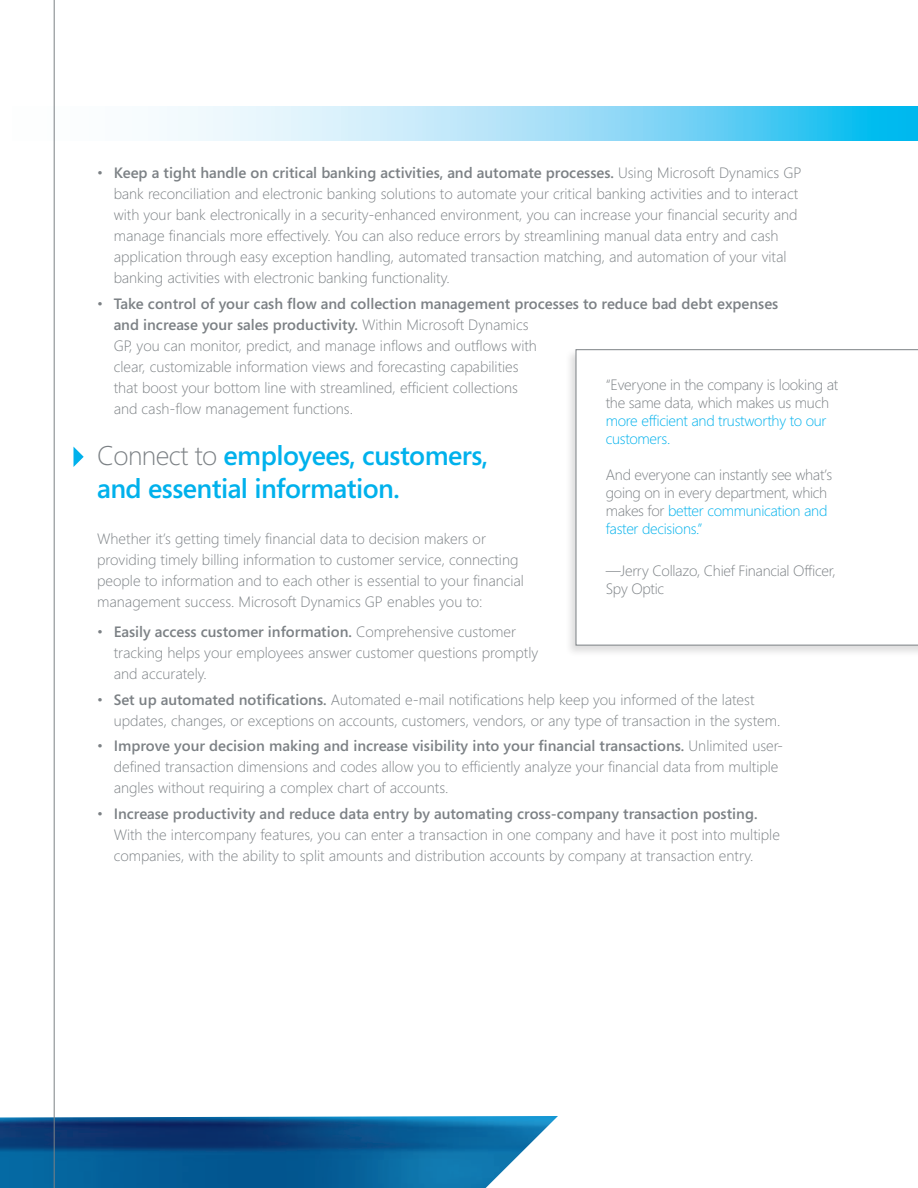
<style>
.page{position:relative;width:918px;height:1188px;background:#fff}
.page>*{position:absolute;margin:0;border:0;box-sizing:border-box;transform-origin:0 0}
.t1{font:600 27px/33px "Segoe";letter-spacing:-.02em;color:#00b1ec}
.t2{font:300 15px/21px "Segoe";color:#7c8185}
.t3{font:300 15px/18px "Segoe";letter-spacing:-.02em;color:#7c8185}
.t4{font:300 15px/18px "Segoe";letter-spacing:-.02em;color:#00b1ec}
.s1{font-weight:600}
.s2{color:#00b1ec}
.s3{font-weight:300;color:#7c8185}
</style>
<div class="page">
<img style="left:53px;top:106px;width:865px;height:35px">
<img style="left:0;top:1116px;width:558px;height:72px">
<div style="left:564px;top:347px;width:354px;height:310px;background:#231f20;opacity:.15"></div>
<svg style="left:576px;top:350px;width:342px;height:295px"></svg>
<hr style="left:54px;top:0;width:1px;height:1188px;background:#7c8185">
<svg style="left:74px;top:447px;width:10px;height:20px"></svg>
<p class="t2" style="left:114px;top:162px;width:690px;text-indent:-16px">• <span class="s1">Keep a tight handle on critical banking activities, and automate processes.</span> Using Microsoft Dynamics GP bank reconciliation and electronic banking solutions to automate your critical banking activities and to interact with your bank electronically in a security-enhanced environment, you can increase your financial security and manage financials more effectively. You can also reduce errors by streamlining manual data entry and cash application through easy exception handling, automated transaction matching, and automation of your vital banking activities with electronic banking functionality.</p>
<p class="t2" style="left:114px;top:293px;width:666px;text-indent:-16px">• <span class="s1">Take control of your cash flow and collection management processes to reduce bad debt expenses and increase your sales productivity.</span> Within Microsoft Dynamics<br>GP, you can monitor, predict, and manage inflows and outflows with<br>clear, customizable information views and forecasting capabilities<br>that boost your bottom line with streamlined, efficient collections<br>and cash-flow management functions.</p>
<p class="t3" style="left:606px;top:376px;width:234px">“Everyone in the company is looking at the same data, which makes us much</p>
<p class="t4" style="left:606px;top:412px;width:222px">more efficient and trustworthy to our customers.</p>
<p class="t3" style="left:606px;top:466px;width:228px">And everyone can instantly see what’s going on in every department, which makes for <span class="s2">better communication and faster decisions.”</span></p>
<p class="t3" style="left:606px;top:562px;width:231px">—Jerry Collazo, Chief Financial Officer,<br>Spy Optic</p>
<h1 class="t1" style="left:97px;top:439px;width:393px"><span class="s3">Connect to</span> employees, customers, and essential information.</h1>
<p class="t2" style="left:97px;top:528px;width:428px">Whether it’s getting timely financial data to decision makers or providing timely billing information to customer service, connecting people to information and to each other is essential to your financial management success. Microsoft Dynamics GP enables you to:</p>
<p class="t2" style="left:114px;top:621px;width:426px;text-indent:-16px">• <span class="s1">Easily access customer information.</span> Comprehensive customer tracking helps your employees answer customer questions promptly and accurately.</p>
<p class="t2" style="left:114px;top:689px;width:668px;text-indent:-16px">• <span class="s1">Set up automated notifications.</span> Automated e-mail notifications help keep you informed of the latest updates, changes, or exceptions on accounts, customers, vendors, or any type of transaction in the system.</p>
<p class="t2" style="left:114px;top:735px;width:671px;text-indent:-16px">• <span class="s1">Improve your decision making and increase visibility into your financial transactions.</span> Unlimited user&shy;defined transaction dimensions and codes allow you to efficiently analyze your financial data from multiple angles without requiring a complex chart of accounts.</p>
<p class="t2" style="left:114px;top:803px;width:668px;text-indent:-16px">• <span class="s1">Increase productivity and reduce data entry by automating cross-company transaction posting.<br></span>With the intercompany features, you can enter a transaction in one company and have it post into multiple companies, with the ability to split amounts and distribution accounts by company at transaction entry.</p>
</div>
